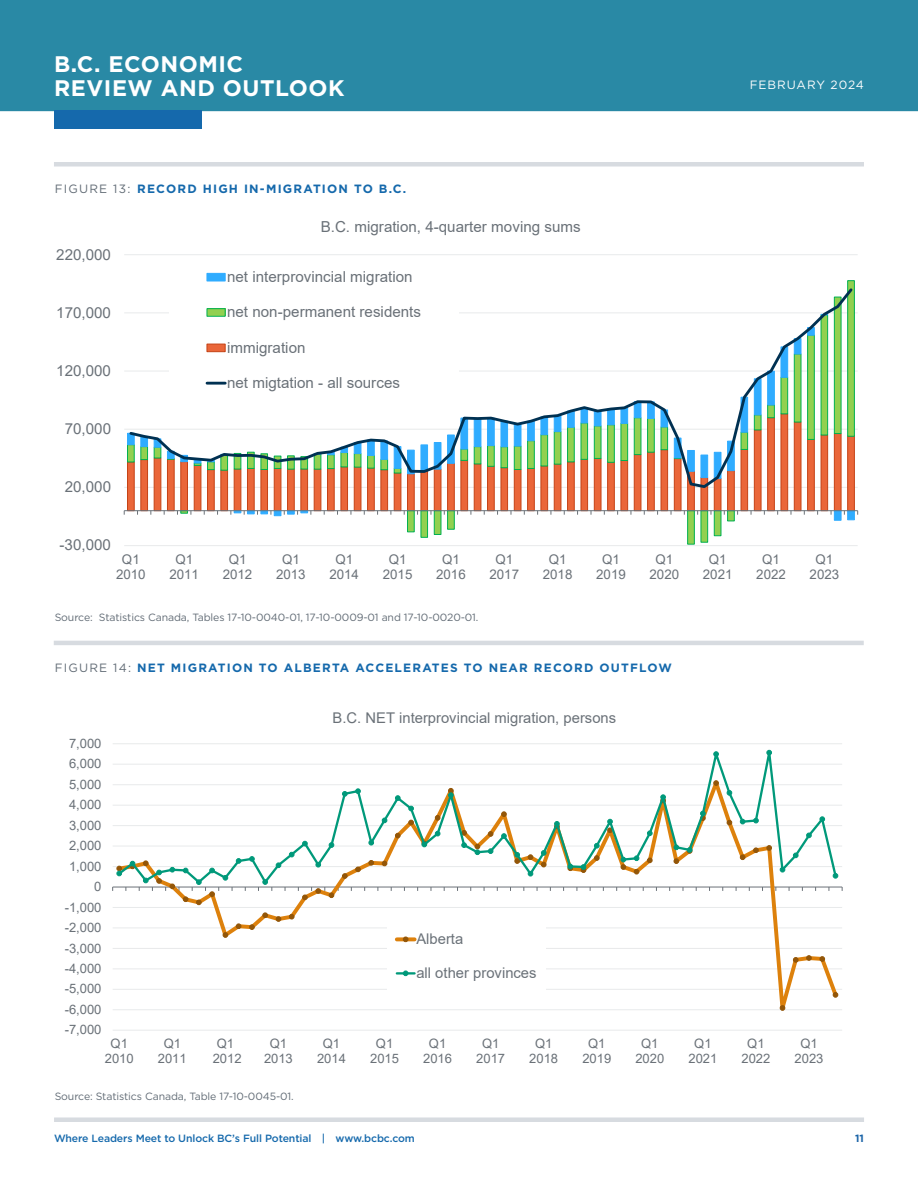
<style>
.page{position:relative;width:918px;height:1188px;background:#fff}
.page>*{position:absolute;margin:0;border:0;box-sizing:border-box;transform-origin:0 0}
.t1{font:700 22.5px/24px "Gotham";letter-spacing:.025em;color:#fff}
.t2{font:15.15px "Arial";color:#6a7178}
.t3{font:14.7px "Arial";color:#6a7178}
.t4{font:13.35px/15.3px "Arial";color:#6a7178;text-align:center}
.t5{font:13.05px/14.9px "Arial";color:#6a7178;text-align:center}
.t6{font:700 12px "Gotham";letter-spacing:.1em;color:#1569ac}
.t7{font:12px "Gotham";letter-spacing:.08em;color:#fff}
.t8{font:10.5px "Gotham";letter-spacing:-.01em;color:#616b75}
.t9{font:500 10.5px "Gotham";letter-spacing:-.01em;color:#1569ac}
.t10{font:700 10.5px "Gotham";color:#1963a7}
.s1{font-weight:400;color:#616b75}
</style>
<div class="page">
<div style="left:0;top:0;width:918px;height:111px;background:#2989a5"></div>
<div style="left:54px;top:110px;width:148px;height:19px;background:#1569ac"></div>
<hr style="left:54px;top:162px;width:810px;height:4px;background:#d7dbe0">
<hr style="left:54px;top:1118px;width:810px;height:4px;background:#d7dbe0">
<hr style="left:54px;top:641px;width:810px;height:4px;background:#d7dbe0">
<hr style="left:124px;top:545px;width:734px;height:1px;background:#e8eaeb">
<hr style="left:124px;top:487px;width:734px;height:1px;background:#e8eaeb">
<hr style="left:124px;top:429px;width:734px;height:1px;background:#e8eaeb">
<hr style="left:124px;top:371px;width:734px;height:1px;background:#e8eaeb">
<hr style="left:124px;top:313px;width:734px;height:1px;background:#e8eaeb">
<hr style="left:124px;top:254px;width:734px;height:1px;background:#e8eaeb">
<svg style="left:407px;top:280px;width:448px;height:265px"></svg>
<svg style="left:127px;top:490px;width:728px;height:31px"></svg>
<hr style="left:124px;top:510px;width:734px;height:1px;background:#6a7178">
<svg style="left:127px;top:286px;width:728px;height:204px"></svg>
<div style="left:169px;top:259px;width:290px;height:142px;background:#fff"></div>
<div style="left:206px;top:273px;width:20px;height:8px;background:#2facff;border:1px solid #2facff"></div>
<div style="left:207px;top:309px;width:18px;height:7px;background:#92d050"></div>
<div style="left:206px;top:308px;width:20px;height:9px;border:1px solid #00b050"></div>
<div style="left:206px;top:344px;width:20px;height:8px;background:#ea6639;border:1px solid #c54215"></div>
<hr style="left:207px;top:382px;width:18px;height:3px;background:#003152">
<hr style="left:113px;top:1030px;width:729px;height:1px;background:#e8eaeb">
<hr style="left:113px;top:1009px;width:729px;height:1px;background:#e8eaeb">
<hr style="left:113px;top:989px;width:729px;height:1px;background:#e8eaeb">
<hr style="left:113px;top:969px;width:729px;height:1px;background:#e8eaeb">
<hr style="left:113px;top:948px;width:729px;height:1px;background:#e8eaeb">
<hr style="left:113px;top:928px;width:729px;height:1px;background:#e8eaeb">
<hr style="left:113px;top:907px;width:729px;height:1px;background:#e8eaeb">
<hr style="left:113px;top:866px;width:729px;height:1px;background:#e8eaeb">
<hr style="left:113px;top:846px;width:729px;height:1px;background:#e8eaeb">
<hr style="left:113px;top:825px;width:729px;height:1px;background:#e8eaeb">
<hr style="left:113px;top:805px;width:729px;height:1px;background:#e8eaeb">
<hr style="left:113px;top:784px;width:729px;height:1px;background:#e8eaeb">
<hr style="left:113px;top:764px;width:729px;height:1px;background:#e8eaeb">
<hr style="left:113px;top:743px;width:729px;height:1px;background:#e8eaeb">
<hr style="left:113px;top:887px;width:729px;height:1px;background:#6a7178">
<svg style="left:115px;top:845px;width:726px;height:164px"></svg>
<svg style="left:223px;top:932px;width:5px;height:6px"></svg>
<svg style="left:236px;top:924px;width:5px;height:5px"></svg>
<svg style="left:249px;top:924px;width:6px;height:6px"></svg>
<svg style="left:262px;top:913px;width:6px;height:5px"></svg>
<svg style="left:276px;top:916px;width:5px;height:6px"></svg>
<svg style="left:289px;top:914px;width:5px;height:5px"></svg>
<svg style="left:780px;top:1005px;width:5px;height:6px"></svg>
<svg style="left:793px;top:957px;width:5px;height:6px"></svg>
<svg style="left:806px;top:955px;width:6px;height:6px"></svg>
<svg style="left:820px;top:956px;width:5px;height:6px"></svg>
<svg style="left:833px;top:992px;width:5px;height:6px"></svg>
<svg style="left:333px;top:749px;width:505px;height:137px"></svg>
<svg style="left:342px;top:791px;width:5px;height:6px"></svg>
<svg style="left:355px;top:789px;width:6px;height:5px"></svg>
<svg style="left:112px;top:833px;width:293px;height:72px"></svg>
<svg style="left:382px;top:818px;width:5px;height:5px"></svg>
<svg style="left:395px;top:795px;width:5px;height:6px"></svg>
<svg style="left:408px;top:806px;width:6px;height:5px"></svg>
<svg style="left:422px;top:841px;width:5px;height:6px"></svg>
<svg style="left:435px;top:831px;width:5px;height:5px"></svg>
<svg style="left:448px;top:788px;width:6px;height:10px"></svg>
<svg style="left:461px;top:842px;width:6px;height:6px"></svg>
<svg style="left:475px;top:844px;width:5px;height:11px"></svg>
<svg style="left:488px;top:848px;width:5px;height:6px"></svg>
<svg style="left:501px;top:833px;width:6px;height:6px"></svg>
<svg style="left:515px;top:852px;width:5px;height:12px"></svg>
<svg style="left:528px;top:871px;width:5px;height:5px"></svg>
<svg style="left:541px;top:850px;width:5px;height:6px"></svg>
<svg style="left:554px;top:821px;width:6px;height:8px"></svg>
<svg style="left:568px;top:864px;width:5px;height:7px"></svg>
<svg style="left:581px;top:864px;width:5px;height:9px"></svg>
<svg style="left:594px;top:843px;width:5px;height:5px"></svg>
<svg style="left:607px;top:819px;width:6px;height:14px"></svg>
<svg style="left:621px;top:857px;width:5px;height:13px"></svg>
<svg style="left:634px;top:856px;width:5px;height:5px"></svg>
<svg style="left:647px;top:831px;width:5px;height:5px"></svg>
<svg style="left:660px;top:794px;width:6px;height:9px"></svg>
<svg style="left:674px;top:845px;width:5px;height:5px"></svg>
<svg style="left:687px;top:847px;width:5px;height:7px"></svg>
<svg style="left:700px;top:811px;width:6px;height:10px"></svg>
<svg style="left:713px;top:751px;width:6px;height:6px"></svg>
<svg style="left:727px;top:790px;width:5px;height:6px"></svg>
<svg style="left:740px;top:819px;width:5px;height:5px"></svg>
<svg style="left:753px;top:818px;width:6px;height:5px"></svg>
<svg style="left:767px;top:750px;width:5px;height:5px"></svg>
<svg style="left:780px;top:867px;width:5px;height:5px"></svg>
<svg style="left:793px;top:853px;width:5px;height:5px"></svg>
<svg style="left:806px;top:833px;width:6px;height:5px"></svg>
<svg style="left:820px;top:816px;width:5px;height:6px"></svg>
<svg style="left:833px;top:873px;width:5px;height:5px"></svg>
<div style="left:387px;top:922px;width:159px;height:68px;background:#fff"></div>
<svg style="left:397px;top:937px;width:18px;height:4px"></svg>
<svg style="left:403px;top:937px;width:5px;height:5px"></svg>
<hr style="left:397px;top:972px;width:18px;height:3px;background:#00997a">
<p class="t1" style="left:54px;top:52px;width:292px">B.C. ECONOMIC<br>REVIEW AND OUTLOOK</p>
<p class="t6" style="left:55px;top:181px;width:353px"><span class="s1">FIGURE 13:</span> RECORD HIGH IN-MIGRATION TO B.C.</p>
<p class="t2" style="left:56px;top:244px;width:56px">220,000</p>
<p class="t2" style="left:56px;top:302px;width:56px">170,000</p>
<p class="t2" style="left:56px;top:360px;width:56px">120,000</p>
<p class="t2" style="left:65px;top:418px;width:48px">70,000</p>
<p class="t2" style="left:65px;top:477px;width:48px">20,000</p>
<p class="t2" style="left:321px;top:216px;width:261px">B.C. migration, 4-quarter moving sums</p>
<p class="t2" style="left:227px;top:266px;width:187px">net interprovincial migration</p>
<p class="t2" style="left:227px;top:302px;width:195px">net non-permanent residents</p>
<p class="t2" style="left:227px;top:337px;width:80px">immigration</p>
<p class="t2" style="left:227px;top:372px;width:174px">net migtation - all sources</p>
<p class="t7" style="left:750px;top:77px;width:116px">FEBRUARY 2024</p>
<p class="t2" style="left:60px;top:535px;width:53px">-30,000</p>
<p class="t4" style="left:116px;top:551px;width:31px">Q1<br>2010</p>
<p class="t4" style="left:169px;top:551px;width:31px">Q1<br>2011</p>
<p class="t4" style="left:223px;top:551px;width:31px">Q1<br>2012</p>
<p class="t4" style="left:276px;top:551px;width:31px">Q1<br>2013</p>
<p class="t4" style="left:329px;top:551px;width:31px">Q1<br>2014</p>
<p class="t4" style="left:383px;top:551px;width:31px">Q1<br>2015</p>
<p class="t4" style="left:436px;top:551px;width:31px">Q1<br>2016</p>
<p class="t4" style="left:490px;top:551px;width:31px">Q1<br>2017</p>
<p class="t4" style="left:543px;top:551px;width:31px">Q1<br>2018</p>
<p class="t4" style="left:596px;top:551px;width:31px">Q1<br>2019</p>
<p class="t4" style="left:650px;top:551px;width:31px">Q1<br>2020</p>
<p class="t4" style="left:703px;top:551px;width:31px">Q1<br>2021</p>
<p class="t4" style="left:756px;top:551px;width:31px">Q1<br>2022</p>
<p class="t4" style="left:810px;top:551px;width:31px">Q1<br>2023</p>
<p class="t8" style="left:55px;top:611px;width:425px">Source: Statistics Canada, Tables 17-10-0040-01, 17-10-0009-01 and 17-10-0020-01.</p>
<p class="t6" style="left:55px;top:660px;width:619px"><span class="s1">FIGURE 14:</span> NET MIGRATION TO ALBERTA ACCELERATES TO NEAR RECORD OUTFLOW</p>
<p class="t5" style="left:69px;top:736px;width:34px">7,000</p>
<p class="t5" style="left:69px;top:756px;width:34px">6,000</p>
<p class="t5" style="left:69px;top:777px;width:34px">5,000</p>
<p class="t5" style="left:69px;top:797px;width:34px">4,000</p>
<p class="t5" style="left:69px;top:818px;width:34px">3,000</p>
<p class="t5" style="left:69px;top:838px;width:34px">2,000</p>
<p class="t5" style="left:69px;top:859px;width:34px">1,000</p>
<p class="t5" style="left:94px;top:879px;width:9px">0</p>
<p class="t5" style="left:65px;top:900px;width:38px">-1,000</p>
<p class="t5" style="left:65px;top:920px;width:38px">-2,000</p>
<p class="t5" style="left:65px;top:940px;width:38px">-3,000</p>
<p class="t5" style="left:65px;top:961px;width:38px">-4,000</p>
<p class="t5" style="left:65px;top:981px;width:38px">-5,000</p>
<p class="t5" style="left:65px;top:1002px;width:38px">-6,000</p>
<p class="t5" style="left:65px;top:1022px;width:38px">-7,000</p>
<p class="t3" style="left:333px;top:707px;width:285px">B.C. NET interprovincial migration, persons</p>
<p class="t3" style="left:416px;top:929px;width:48px">Alberta</p>
<p class="t3" style="left:416px;top:963px;width:122px">all other provinces</p>
<p class="t5" style="left:105px;top:1036px;width:30px">Q1<br>2010</p>
<p class="t5" style="left:158px;top:1036px;width:30px">Q1<br>2011</p>
<p class="t5" style="left:213px;top:1036px;width:30px">Q1<br>2012</p>
<p class="t5" style="left:264px;top:1036px;width:30px">Q1<br>2013</p>
<p class="t5" style="left:317px;top:1036px;width:30px">Q1<br>2014</p>
<p class="t5" style="left:370px;top:1036px;width:30px">Q1<br>2015</p>
<p class="t5" style="left:423px;top:1036px;width:30px">Q1<br>2016</p>
<p class="t5" style="left:476px;top:1036px;width:30px">Q1<br>2017</p>
<p class="t5" style="left:529px;top:1036px;width:30px">Q1<br>2018</p>
<p class="t5" style="left:582px;top:1036px;width:30px">Q1<br>2019</p>
<p class="t5" style="left:635px;top:1036px;width:30px">Q1<br>2020</p>
<p class="t5" style="left:688px;top:1036px;width:30px">Q1<br>2021</p>
<p class="t5" style="left:742px;top:1036px;width:30px">Q1<br>2022</p>
<p class="t5" style="left:795px;top:1036px;width:30px">Q1<br>2023</p>
<p class="t8" style="left:55px;top:1090px;width:241px">Source: Statistics Canada, Table 17-10-0045-01.</p>
<p class="t9" style="left:54px;top:1132px;width:362px">Where Leaders Meet to Unlock BC’s Full Potential | www.bcbc.com</p>
<p class="t10" style="left:855px;top:1132px;width:10px">11</p>
</div>
